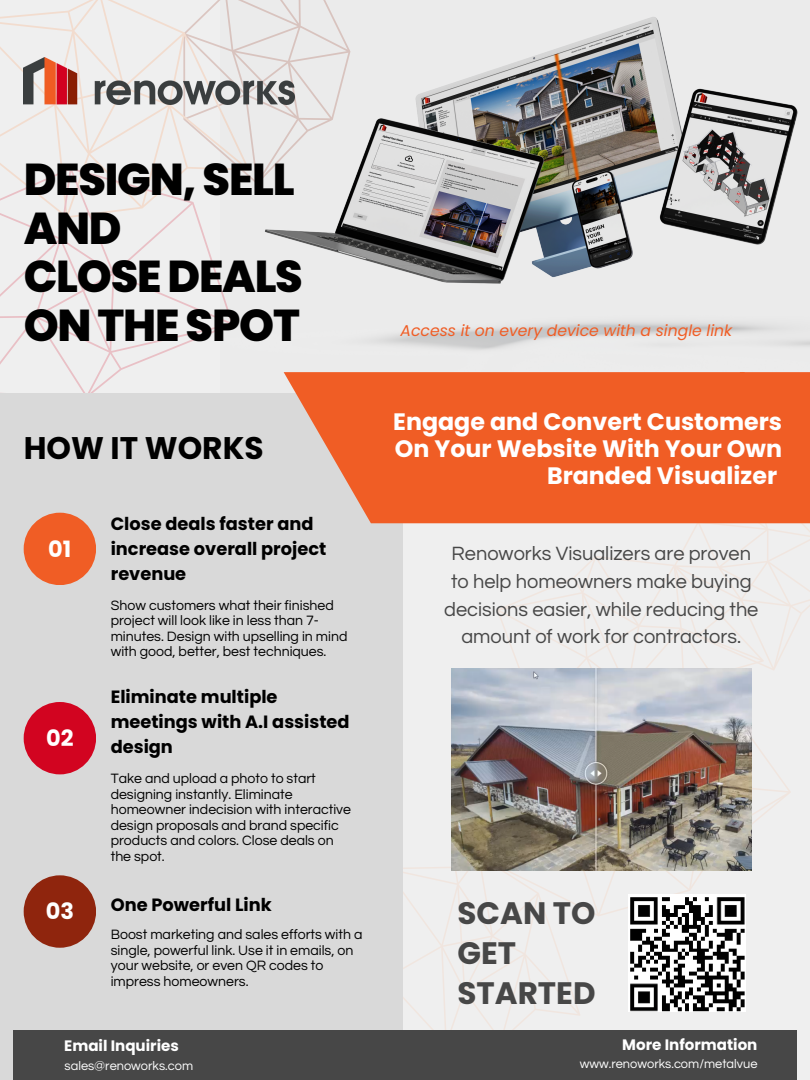
<style>
.page{position:relative;width:810px;height:1080px;background:#efefef}
.page>*{position:absolute;margin:0;border:0;box-sizing:border-box;transform-origin:0 0}
.t1{font:800 44.56px/48.8px "Poppins";letter-spacing:-.03em;color:#000}
.t2{font:700 31.25px "Poppins";color:#000}
.t3{font:700 31px/40.1px "Poppins";color:#474747}
.t4{font:700 23.75px/27.2px "Poppins";color:#fff;text-align:right}
.t5{font:700 22.44px "Poppins";color:#fff}
.t6{font:20px/27.6px "Questrial";color:#474747;text-align:center}
.t7{font:700 17.75px/24.9px "Poppins";color:#000}
.t8{font:italic 15.62px "Poppins";color:#f05d25}
.t9{font:700 15.12px "Poppins";color:#fff}
.t10{font:14.12px/15.5px "Questrial";color:#000}
.t11{font:12.81px "Questrial";color:#fff}
</style>
<div class="page">
<img style="left:275px;top:17px;width:535px;height:377px">
<svg style="left:287px;top:0;width:116px;height:194px"></svg>
<svg style="left:0;top:0;width:287px;height:294px"></svg>
<svg style="left:0;top:78px;width:275px;height:316px"></svg>
<svg style="left:785px;top:523px;width:25px;height:111px"></svg>
<svg style="left:403px;top:867px;width:177px;height:163px"></svg>
<svg style="left:463px;top:523px;width:322px;height:146px"></svg>
<svg style="left:477px;top:634px;width:315px;height:335px"></svg>
<div style="left:0;top:394px;width:403px;height:686px;background:#d9d9d9"></div>
<div style="left:13px;top:1030px;width:784px;height:50px;background:#474747"></div>
<svg style="left:284px;top:372px;width:526px;height:151px;background:#ee6733"></svg>
<div style="left:24px;top:875px;width:72px;height:73px;background:#8f250d;border-radius:50%"></div>
<div style="left:24px;top:513px;width:72px;height:72px;background:#f05d25;border-radius:50%"></div>
<div style="left:24px;top:702px;width:72px;height:72px;background:#d20420;border-radius:50%"></div>
<img style="left:451px;top:669px;width:301px;height:202px">
<img style="left:628px;top:895px;width:117px;height:117px">
<img style="left:24px;top:57px;width:270px;height:48px">
<p class="t1" style="left:24px;top:155px;width:273px">DESIGN, SELL<br>AND</p>
<p class="t1" style="left:24px;top:252px;width:281px">CLOSE DEALS</p>
<p class="t1" style="left:24px;top:301px;width:278px">ON THE SPOT</p>
<p class="t2" style="left:24px;top:426px;width:241px">HOW IT WORKS</p>
<p class="t5" style="left:48px;top:533px;width:25px">01</p>
<p class="t5" style="left:46px;top:722px;width:29px">02</p>
<p class="t5" style="left:46px;top:896px;width:30px">03</p>
<p class="t7" style="left:111px;top:511px;width:217px">Close deals faster and increase overall project revenue</p>
<p class="t10" style="left:111px;top:598px;width:238px">Show customers what their finished project will look like in less than 7- minutes. Design with upselling in mind with good, better, best techniques.</p>
<p class="t7" style="left:111px;top:685px;width:240px">Eliminate multiple meetings with A.I assisted design</p>
<p class="t10" style="left:111px;top:771px;width:242px">Take and upload a photo to start designing instantly. Eliminate homeowner indecision with interactive design proposals and brand specific products and colors. Close deals on the spot.</p>
<p class="t7" style="left:111px;top:892px;width:163px">One Powerful Link</p>
<p class="t10" style="left:111px;top:927px;width:253px">Boost marketing and sales efforts with a single, powerful link. Use it in emails, on your website, or even QR codes to impress homeowners.</p>
<p class="t8" style="left:401px;top:319px;width:333px">Access it on every device with a single link</p>
<p class="t4" style="left:393px;top:408px;width:391px">Engage and Convert Customers<br>On Your Website With Your Own<br>Branded Visualizer</p>
<p class="t6" style="left:444px;top:540px;width:316px">Renoworks Visualizers are proven to help homeowners make buying decisions easier, while reducing the amount of work for contractors.</p>
<p class="t3" style="left:457px;top:893px;width:140px">SCAN TO<br>GET<br>STARTED</p>
<p class="t9" style="left:64px;top:1035px;width:116px">Email Inquiries</p>
<p class="t9" style="left:622px;top:1034px;width:137px">More Information</p>
<p class="t11" style="left:65px;top:1059px;width:130px">sales@renoworks.com</p>
<p class="t11" style="left:580px;top:1058px;width:179px">www.renoworks.com/metalvue</p>
</div>
